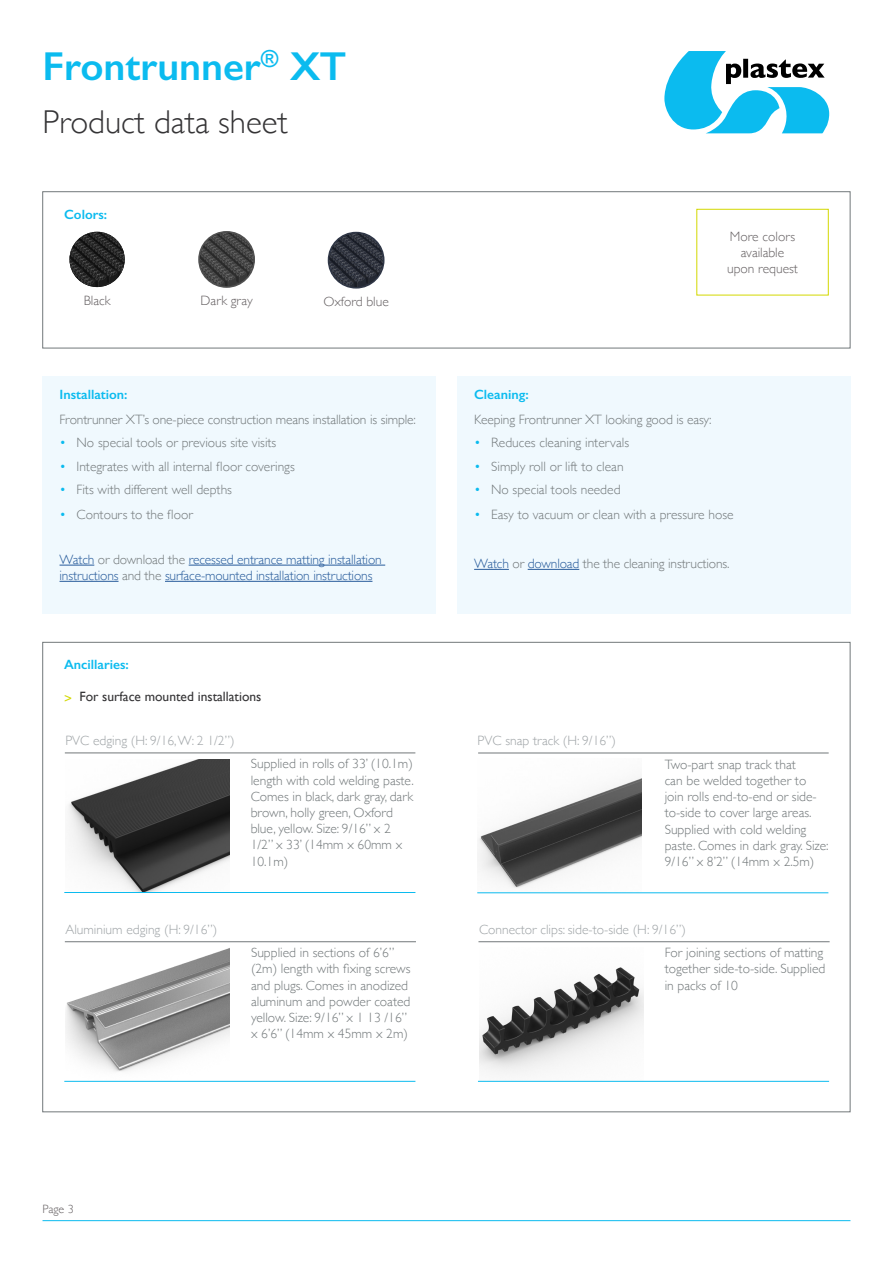
<style>
.page{position:relative;width:893px;height:1263px;background:#fff}
.page>*{position:absolute;margin:0;border:0;box-sizing:border-box;transform-origin:0 0}
.t1{font:600 40.5px "Gill Sans";color:#0bbbef}
.t2{font:300 33px "Gill Sans";color:#353436}
.t3{font:300 13.5px/16.2px "Gill Sans";color:#72787a}
.t4{font:300 13.5px/16.2px "Gill Sans";letter-spacing:-.01em;color:#275b9b}
.t5{font:300 13.5px "Gill Sans";color:#9ea3a6}
.t6{font:300 13.5px/16.2px "Gill Sans";color:#656062;text-align:center}
.t7{font:600 13.5px "Gill Sans";color:#0bbbef}
.t8{font:13.5px "Gill Sans";color:#353436}
.t9{font:300 12px "Gill Sans";color:#656062}
.s1{color:#0bbbef}
.s2{color:#72787a}
.s3{color:#d3d800}
.s4{color:#275b9b}
</style>
<div class="page">
<svg style="left:664px;top:51px;width:165px;height:82px"></svg>
<hr style="left:43px;top:1220px;width:807px;height:1px;background:#0bbbef">
<div style="left:43px;top:191px;width:807px;height:157px;border:1px solid #72787a"></div>
<img style="left:69px;top:232px;width:56px;height:55px;border-radius:28px">
<div style="left:696px;top:209px;width:133px;height:86px;border:1px solid #d3d800"></div>
<img style="left:199px;top:232px;width:55px;height:55px;border-radius:28px">
<div style="left:198px;top:231px;width:57px;height:57px;border:2px solid #515151;border-radius:50%"></div>
<img style="left:328px;top:233px;width:56px;height:55px;border-radius:28px">
<div style="left:328px;top:232px;width:56px;height:57px;border:2px solid #303747;border-radius:50%"></div>
<div style="left:43px;top:376px;width:393px;height:238px;background:#f0f9fe"></div>
<hr style="left:60px;top:565px;width:34px;height:1px;background:#275b9b">
<hr style="left:189px;top:565px;width:196px;height:1px;background:#275b9b">
<hr style="left:60px;top:581px;width:59px;height:1px;background:#275b9b">
<hr style="left:165px;top:581px;width:207px;height:1px;background:#275b9b">
<div style="left:457px;top:376px;width:393px;height:238px;background:#f0f9fe"></div>
<hr style="left:474px;top:569px;width:35px;height:1px;background:#275b9b">
<hr style="left:528px;top:569px;width:51px;height:1px;background:#275b9b">
<hr style="left:65px;top:753px;width:350px;height:1px;background:#72787a">
<img style="left:68px;top:759px;width:161px;height:133px">
<hr style="left:64px;top:892px;width:351px;height:1px;background:#0bbbef">
<hr style="left:65px;top:941px;width:351px;height:1px;background:#72787a">
<img style="left:65px;top:948px;width:165px;height:133px">
<hr style="left:64px;top:1081px;width:351px;height:1px;background:#0bbbef">
<hr style="left:478px;top:753px;width:351px;height:1px;background:#72787a">
<img style="left:478px;top:778px;width:163px;height:110px">
<hr style="left:477px;top:892px;width:351px;height:1px;background:#0bbbef">
<hr style="left:478px;top:941px;width:352px;height:1px;background:#72787a">
<img style="left:479px;top:967px;width:164px;height:114px">
<hr style="left:478px;top:1081px;width:351px;height:1px;background:#0bbbef">
<h1 class="t1" style="left:43px;top:42px;width:306px">Frontrunner<sup>®</sup> XT</h1>
<h2 class="t2" style="left:43px;top:96px;width:247px">Product data sheet</h2>
<p class="t7" style="left:64px;top:206px;width:45px">Colors:</p>
<p class="t6" style="left:84px;top:292px;width:28px">Black</p>
<p class="t6" style="left:201px;top:292px;width:54px">Dark gray</p>
<p class="t6" style="left:323px;top:293px;width:67px">Oxford blue</p>
<p class="t7" style="left:60px;top:386px;width:70px">Installation:</p>
<p class="t3" style="left:60px;top:411px;width:358px">Frontrunner XT’s one-piece construction means installation is simple:</p>
<p class="t3" style="left:60px;top:434px;width:218px"><span class="s1">•</span> No special tools or previous site visits</p>
<p class="t3" style="left:60px;top:458px;width:237px"><span class="s1">•</span> Integrates with all internal floor coverings</p>
<p class="t3" style="left:60px;top:481px;width:174px"><span class="s1">•</span> Fits with different well depths</p>
<p class="t3" style="left:60px;top:506px;width:135px"><span class="s1">•</span> Contours to the floor</p>
<p class="t4" style="left:60px;top:551px;width:324px">Watch <span class="s2">or download the</span> recessed entrance matting installation instructions <span class="s2">and the</span> surface-mounted installation instructions</p>
<p class="t7" style="left:64px;top:657px;width:66px">Ancillaries:</p>
<p class="t8" style="left:64px;top:688px;width:199px"><span class="s3">&gt;</span> For surface mounted installations</p>
<p class="t5" style="left:65px;top:730px;width:171px">PVC edging (H: 9/16, W: 2 1/2”)</p>
<p class="t3" style="left:251px;top:755px;width:165px">Supplied in rolls of 33’ (10.1m) length with cold welding paste.<br>Comes in black, dark gray, dark brown, holly green, Oxford blue, yellow. Size: 9/16” x 2<br>1/2” x 33’ (14mm x 60mm x<br>10.1m)</p>
<p class="t5" style="left:65px;top:919px;width:153px">Aluminium edging (H: 9/16”)</p>
<p class="t3" style="left:251px;top:944px;width:161px">Supplied in sections of 6’6” (2m) length with fixing screws and plugs. Comes in anodized aluminum and powder coated yellow. Size: 9/16” x 1 13 /16” x 6’6” (14mm x 45mm x 2m)</p>
<p class="t6" style="left:727px;top:227px;width:72px">More colors available upon request</p>
<p class="t7" style="left:474px;top:386px;width:56px">Cleaning:</p>
<p class="t3" style="left:474px;top:411px;width:239px">Keeping Frontrunner XT looking good is easy:</p>
<p class="t3" style="left:474px;top:434px;width:157px"><span class="s1">•</span> Reduces cleaning intervals</p>
<p class="t3" style="left:474px;top:458px;width:151px"><span class="s1">•</span> Simply roll or lift to clean</p>
<p class="t3" style="left:474px;top:481px;width:148px"><span class="s1">•</span> No special tools needed</p>
<p class="t3" style="left:474px;top:506px;width:261px"><span class="s1">•</span> Easy to vacuum or clean with a pressure hose</p>
<p class="t3" style="left:474px;top:555px;width:257px"><span class="s4">Watch</span> or <span class="s4">download</span> the the cleaning instructions.</p>
<p class="t5" style="left:478px;top:730px;width:140px">PVC snap track (H: 9/16”)</p>
<p class="t3" style="left:665px;top:756px;width:165px">Two-part snap track that<br>can be welded together to join rolls end-to-end or side&shy;to-side to cover large areas.<br>Supplied with cold welding paste. Comes in dark gray. Size:<br>9/16” x 8’2” (14mm x 2.5m)</p>
<p class="t5" style="left:479px;top:919px;width:208px">Connector clips: side-to-side (H: 9/16”)</p>
<p class="t3" style="left:665px;top:944px;width:162px">For joining sections of matting together side-to-side. Supplied in packs of 10</p>
<p class="t9" style="left:43px;top:1200px;width:33px">Page 3</p>
</div>
